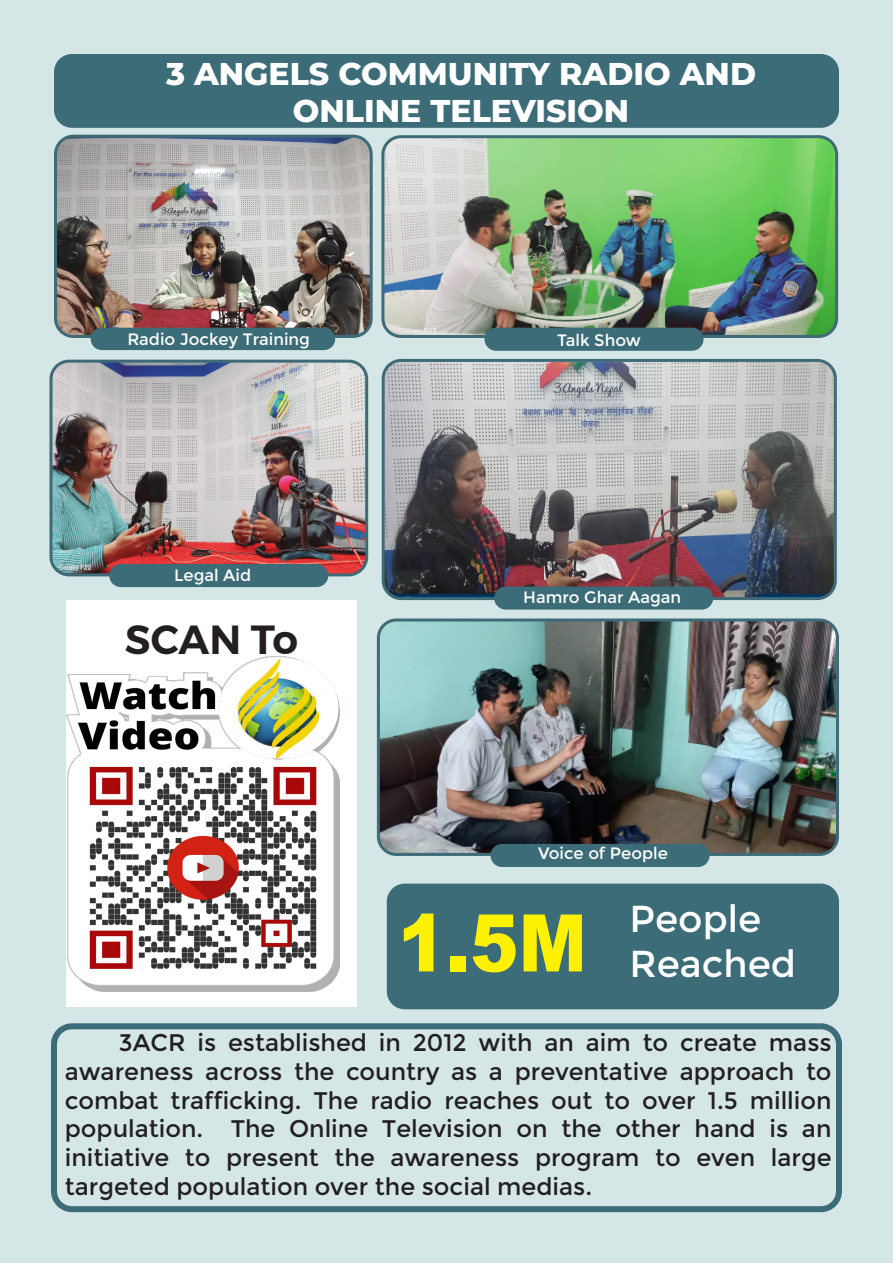
<style>
.page{position:relative;width:893px;height:1263px;background:#d4e6e6}
.page>*{position:absolute;margin:0;border:0;box-sizing:border-box;transform-origin:0 0}
.t1{font:900 79.5px "Arial";color:#fff101;scale:.91 1}
.t2{font:600 40.5px "Montserrat";letter-spacing:-.005em;color:#231f20}
.t3{font:37.5px "Montserrat";color:#fff}
.t4{font:800 31.5px "Montserrat";color:#fff}
.t5{font:24px/28.8px "Montserrat";color:#231f20;text-align:justify}
.t6{font:16.5px "Montserrat";color:#fff}
</style>
<div class="page">
<div style="left:54px;top:54px;width:785px;height:74px;background:#3c6c77;border-radius:18px"></div>
<div style="left:51px;top:1023px;width:791px;height:189px;border:6px solid #3c6c77;border-radius:18px"></div>
<img style="left:58px;top:136px;width:311px;height:198px">
<div style="left:54px;top:135px;width:319px;height:203px;border:3px solid #3e6b77;border-radius:18px"></div>
<img style="left:51px;top:361px;width:316px;height:214px">
<div style="left:50px;top:360px;width:318px;height:216px;border:3px solid #3e6b77;border-radius:18px"></div>
<img style="left:385px;top:139px;width:449px;height:195px">
<div style="left:381px;top:135px;width:457px;height:203px;border:3px solid #3e6b77;border-radius:18px"></div>
<img style="left:383px;top:363px;width:450px;height:233px">
<div style="left:382px;top:359px;width:455px;height:241px;border:3px solid #3e6b77;border-radius:18px"></div>
<img style="left:381px;top:622px;width:454px;height:230px">
<div style="left:377px;top:618px;width:462px;height:238px;border:3px solid #3e6b77;border-radius:18px"></div>
<div style="left:66px;top:600px;width:290px;height:407px;background:#fff"></div>
<img style="left:66px;top:656px;width:273px;height:336px">
<img style="left:219px;top:657px;width:119px;height:102px">
<div style="left:485px;top:328px;width:219px;height:23px;background:#3c6c77;border-radius:12px"></div>
<div style="left:494px;top:586px;width:219px;height:24px;background:#3c6c77;border-radius:12px"></div>
<div style="left:109px;top:564px;width:219px;height:23px;background:#3c6c77;border-radius:12px"></div>
<div style="left:491px;top:844px;width:219px;height:23px;background:#3c6c77;border-radius:12px"></div>
<div style="left:91px;top:328px;width:244px;height:22px;background:#3c6c77;border-radius:11px"></div>
<div style="left:387px;top:884px;width:452px;height:125px;background:#3c6c77;border-radius:18px"></div>
<p class="t4" style="left:166px;top:50px;width:591px">3 ANGELS COMMUNITY RADIO AND</p>
<p class="t4" style="left:293px;top:88px;width:338px">ONLINE TELEVISION</p>
<p class="t6" style="left:127px;top:330px;width:184px">Radio Jockey Training</p>
<p class="t6" style="left:557px;top:331px;width:85px">Talk Show</p>
<p class="t6" style="left:174px;top:565px;width:78px">Legal Aid</p>
<p class="t2" style="left:125px;top:608px;width:175px">SCAN To</p>
<p class="t6" style="left:523px;top:587px;width:159px">Hamro Ghar Aagan</p>
<p class="t6" style="left:538px;top:843px;width:131px">Voice of People</p>
<p class="t1" style="left:398px;top:885px;width:209px">1.5M</p>
<p class="t3" style="left:629px;top:897px;width:133px">People</p>
<p class="t3" style="left:629px;top:942px;width:168px">Reached</p>
<p class="t5" style="left:65px;top:1028px;width:768px;text-indent:54px">3ACR is established in 2012 with an aim to create mass awareness across the country as a preventative approach to combat trafficking. The radio reaches out to over 1.5 million population. The Online Television on the other hand is an initiative to present the awareness program to even large targeted population over the social medias.</p>
</div>
